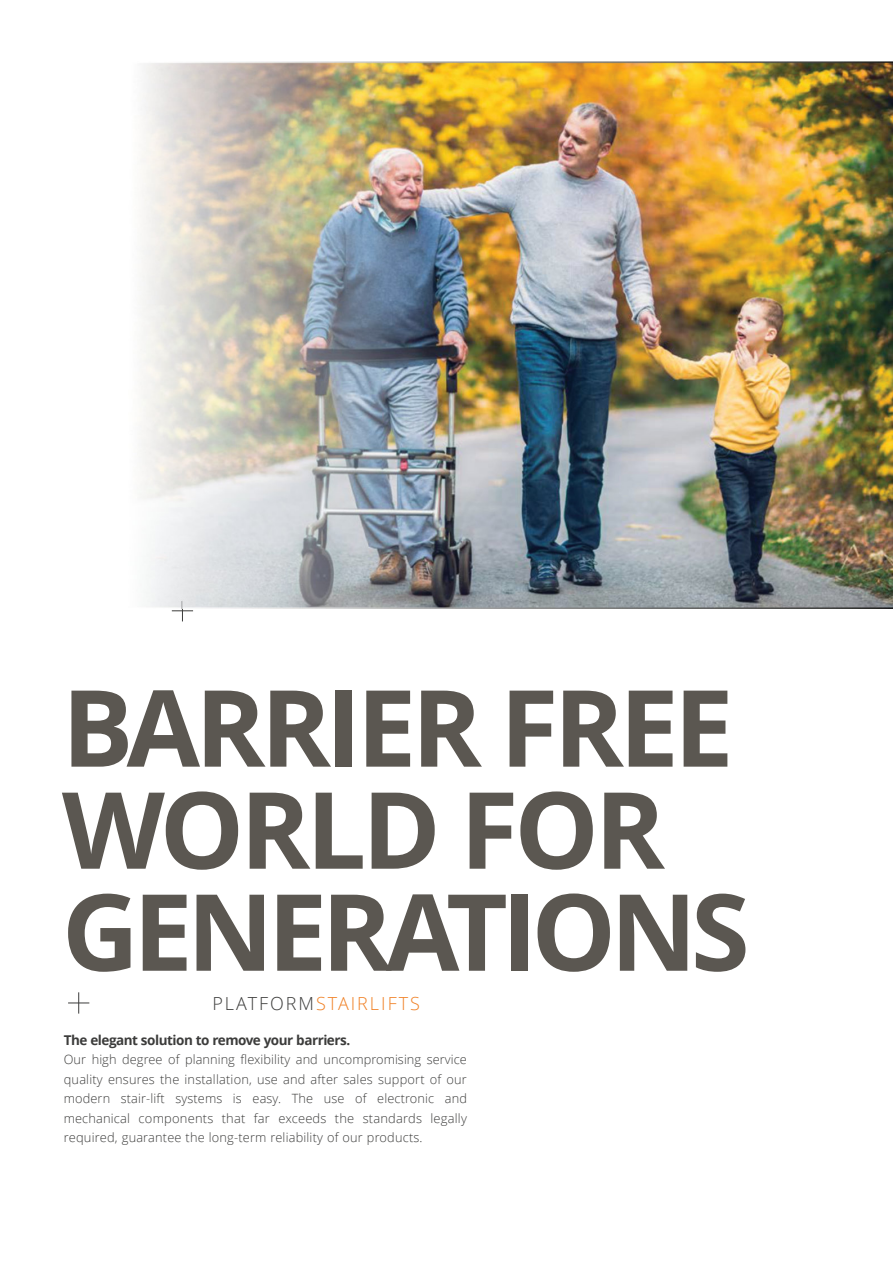
<style>
.page{position:relative;width:893px;height:1263px;background:#fff}
.page>*{position:absolute;margin:0;border:0;box-sizing:border-box;transform-origin:0 0}
.t1{font:700 106.5px/102px "Open Sans";letter-spacing:-.045em;color:#5b5751}
.t2{font:300 18px "Open Sans";letter-spacing:.11em;color:#f08126}
.t3{font:700 13.5px "Open Sans";letter-spacing:-.035em;color:#3c3c3b}
.t4{font:300 12.75px/19.5px "Open Sans";letter-spacing:.015em;color:#3c3c3b;text-align:justify}
.s1{color:#3c3c3b}
</style>
<div class="page">
<hr style="left:892px;top:0;width:1px;height:1263px;background:#5b5751">
<div style="left:540px;top:306px;width:353px;height:736px;background:#fff"></div>
<svg style="left:172px;top:608px;width:21px;height:13px"></svg>
<svg style="left:68px;top:992px;width:21px;height:21px"></svg>
<img style="left:140px;top:61px;width:753px;height:547px">
<h1 class="t1" style="left:62px;top:688px;width:689px">BARRIER FREE<br>WORLD FOR<br>GENERATIONS</h1>
<h2 class="t2" style="left:212px;top:996px;width:209px"><span class="s1">PLATFORM</span>STAIRLIFTS</h2>
<p class="t3" style="left:64px;top:1035px;width:288px">The elegant solution to remove your barriers.</p>
<p class="t4" style="left:64px;top:1051px;width:405px">Our high degree of planning flexibility and uncompromising service quality ensures the installation, use and after sales support of our modern stair-lift systems is easy. The use of electronic and mechanical components that far exceeds the standards legally required, guarantee the long-term reliability of our products.</p>
</div>
